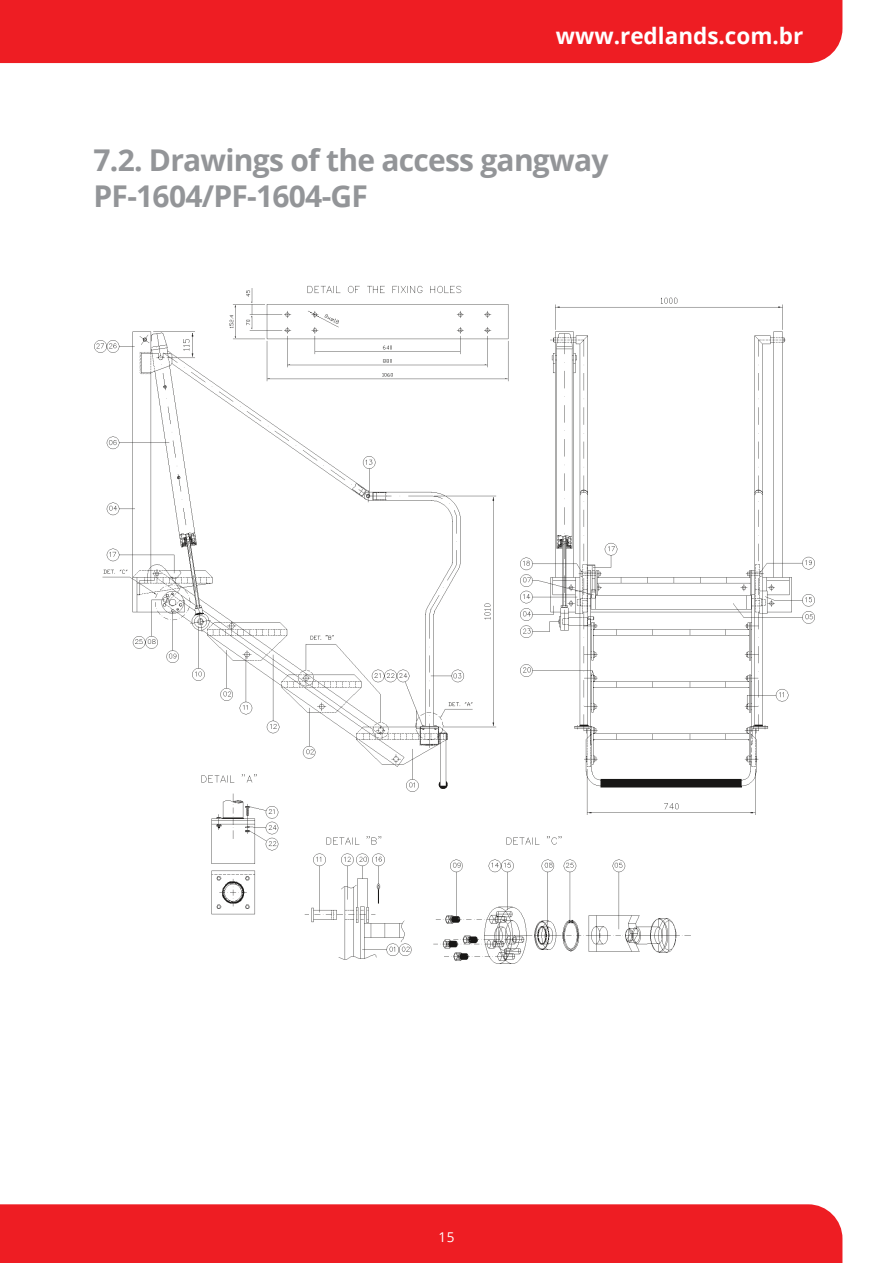
<style>
.page{position:relative;width:893px;height:1263px;background:#fff}
.page>*{position:absolute;margin:0;border:0;box-sizing:border-box;transform-origin:0 0}
.t1{font:700 30px/36px "Open Sans";letter-spacing:-.025em;color:#939598}
.t2{font:700 22.5px "Open Sans";color:#fff}
.t3{font:13.5px "Open Sans";color:#fff}
</style>
<div class="page">
<div style="left:0;top:0;width:842px;height:63px;background:#ee1d23"></div>
<div style="left:0;top:1204px;width:842px;height:59px;background:#ee1d23"></div>
<img style="left:94px;top:285px;width:721px;height:679px">
<p class="t2" style="left:556px;top:20px;width:249px">www.redlands.com.br</p>
<p class="t1" style="left:94px;top:141px;width:516px">7.2. Drawings of the access gangway<br>PF-1604/PF-1604-GF</p>
<p class="t3" style="left:439px;top:1227px;width:17px">15</p>
</div>
